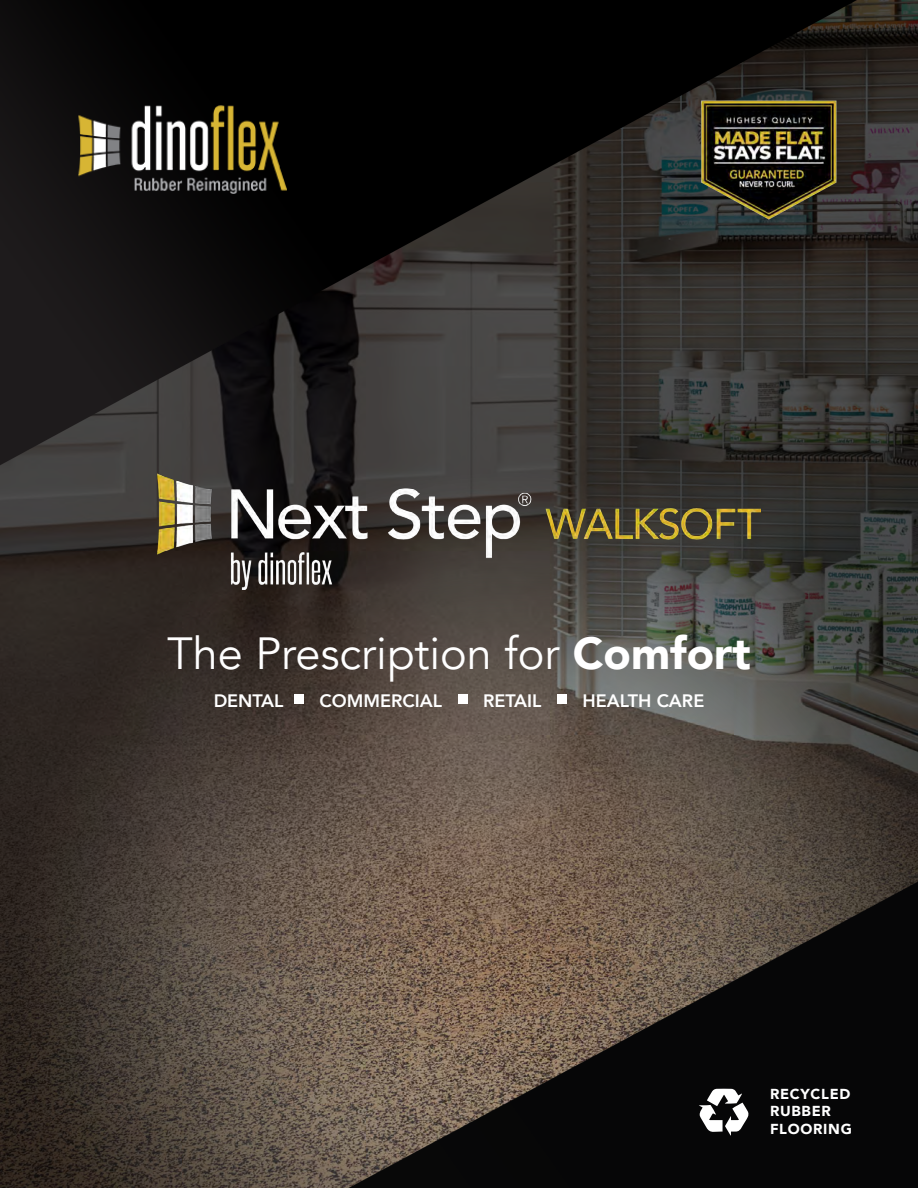
<style>
.page{position:relative;width:918px;height:1188px;background:#fff}
.page>*{position:absolute;margin:0;border:0;box-sizing:border-box;transform-origin:0 0}
.t1{font:45px "Avenir";color:#fff}
.t2{font:800 18px "Avenir";color:#fff}
.t3{font:900 14.4px/17.2px "Avenir";letter-spacing:.05em;color:#fff}
.s1{font-weight:900}
</style>
<div class="page">
<img style="left:0;top:0;width:918px;height:1188px">
<svg style="left:699px;top:1089px;width:50px;height:47px"></svg>
<img style="left:40px;top:68px;width:284px;height:165px">
<div style="left:294px;top:695px;width:9px;height:9px;background:#fff"></div>
<div style="left:458px;top:695px;width:9px;height:9px;background:#fff"></div>
<div style="left:558px;top:695px;width:9px;height:9px;background:#fff"></div>
<img style="left:158px;top:474px;width:602px;height:116px">
<img style="left:693px;top:88px;width:151px;height:137px">
<h1 class="t1" style="left:167px;top:627px;width:585px">The Prescription for <span class="s1">Comfort</span></h1>
<p class="t2" style="left:214px;top:686px;width:72px">DENTAL</p>
<p class="t2" style="left:319px;top:686px;width:124px">COMMERCIAL</p>
<p class="t2" style="left:483px;top:686px;width:60px">RETAIL</p>
<p class="t2" style="left:583px;top:686px;width:123px">HEALTH CARE</p>
<p class="t3" style="left:770px;top:1085px;width:84px">RECYCLED<br>RUBBER<br>FLOORING</p>
</div>
